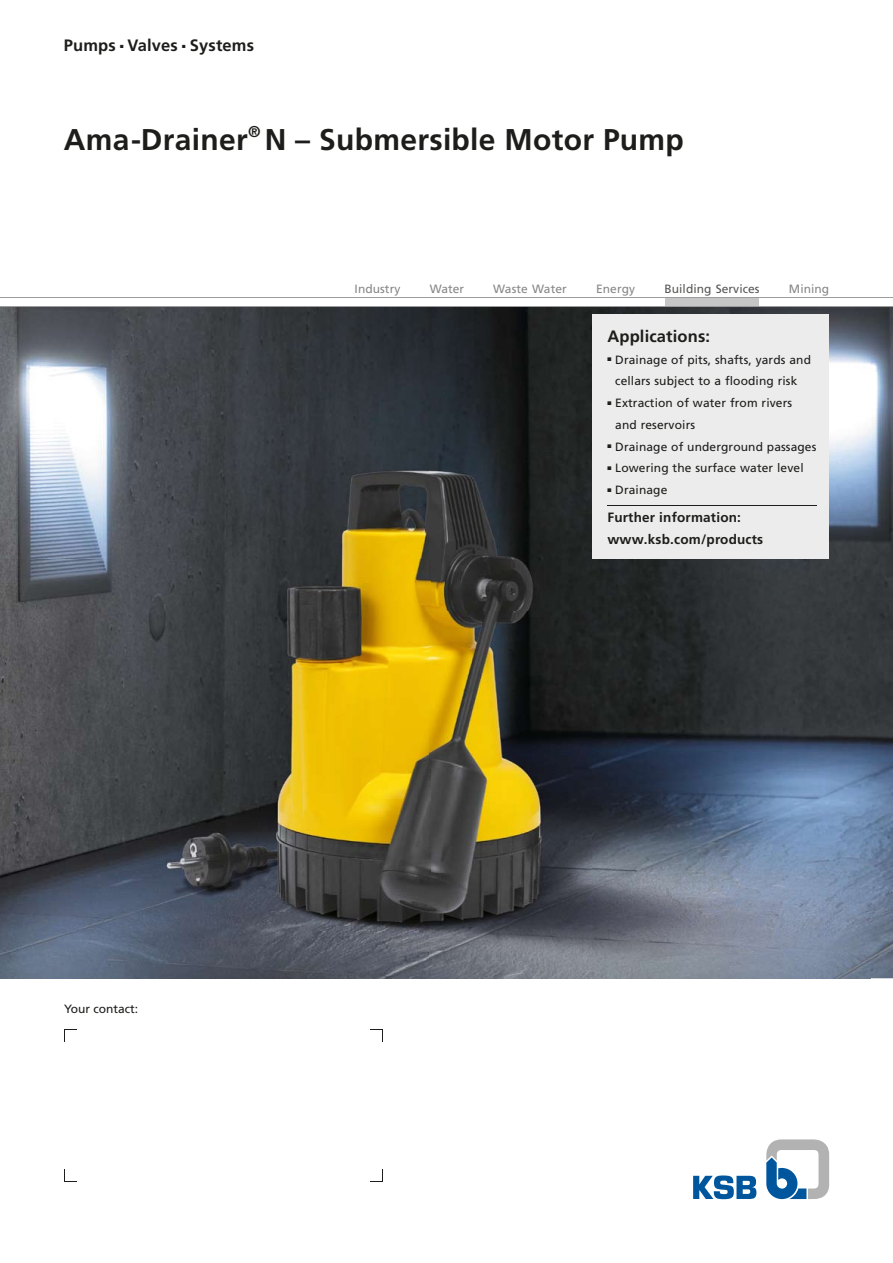
<style>
.page{position:relative;width:893px;height:1263px;background:#fff}
.page>*{position:absolute;margin:0;border:0;box-sizing:border-box;transform-origin:0 0}
.t1{font:700 30px "Frutiger LT Pro";letter-spacing:.01em;color:#1d1d1b}
.t2{font:700 16.5px "Frutiger LT Pro";letter-spacing:.01em;color:#1d1d1b}
.t3{font:700 13.5px/21.8px "Frutiger LT Pro";letter-spacing:.015em;color:#1d1d1b}
.t4{font:12px/21.8px "Frutiger LT Pro";letter-spacing:.01em;color:#1d1d1b;text-align:center}
.t5{font:12px "Frutiger LT Pro";letter-spacing:.005em;color:#878787}
.t6{font:12px "Frutiger LT Pro";letter-spacing:.005em;color:#575756}
</style>
<div class="page">
<img style="left:0;top:307px;width:893px;height:671px">
<svg style="left:766px;top:1139px;width:64px;height:60px"></svg>
<svg style="left:693px;top:1175px;width:63px;height:24px"></svg>
<img style="left:0;top:351px;width:871px;height:628px">
<img style="left:0;top:978px;width:591px;height:1px">
<div style="left:666px;top:298px;width:93px;height:8px;background:#c6c6c6"></div>
<svg style="left:64px;top:1029px;width:13px;height:13px"></svg>
<svg style="left:370px;top:1029px;width:13px;height:13px"></svg>
<svg style="left:64px;top:1169px;width:13px;height:13px"></svg>
<svg style="left:370px;top:1169px;width:13px;height:13px"></svg>
<div style="left:592px;top:315px;width:237px;height:244px;background:#ececec"></div>
<hr style="left:607px;top:505px;width:209px;height:1px;background:#1d1d1b">
<hr style="left:0;top:306px;width:893px;height:1px;background:#9d9c9c">
<hr style="left:0;top:298px;width:893px;height:1px;background:#9d9c9c">
<h2 class="t2" style="left:64px;top:35px;width:192px">Pumps ■ Valves ■ Systems</h2>
<h1 class="t1" style="left:64px;top:122px;width:622px">Ama-Drainer<sup>®</sup> N – Submersible Motor Pump</h1>
<p class="t5" style="left:355px;top:281px;width:47px">Industry</p>
<p class="t5" style="left:430px;top:281px;width:36px">Water</p>
<p class="t5" style="left:493px;top:281px;width:75px">Waste Water</p>
<p class="t5" style="left:596px;top:281px;width:40px">Energy</p>
<p class="t6" style="left:664px;top:281px;width:97px">Building Services</p>
<p class="t5" style="left:789px;top:281px;width:42px">Mining</p>
<p class="t4" style="left:64px;top:997px;width:76px">Your contact:</p>
<h2 class="t2" style="left:607px;top:326px;width:104px">Applications:</h2>
<p class="t4" style="left:607px;top:349px;width:205px">■ Drainage of pits, shafts, yards and cellars subject to a flooding risk</p>
<p class="t4" style="left:615px;top:392px;width:178px;text-align:left;text-indent:-8px">■ Extraction of water from rivers and reservoirs</p>
<p class="t4" style="left:607px;top:436px;width:211px">■ Drainage of underground passages</p>
<p class="t4" style="left:607px;top:457px;width:198px">■ Lowering the surface water level</p>
<p class="t4" style="left:607px;top:479px;width:62px">■ Drainage</p>
<p class="t3" style="left:607px;top:507px;width:157px">Further information: www.ksb.com/products</p>
</div>
